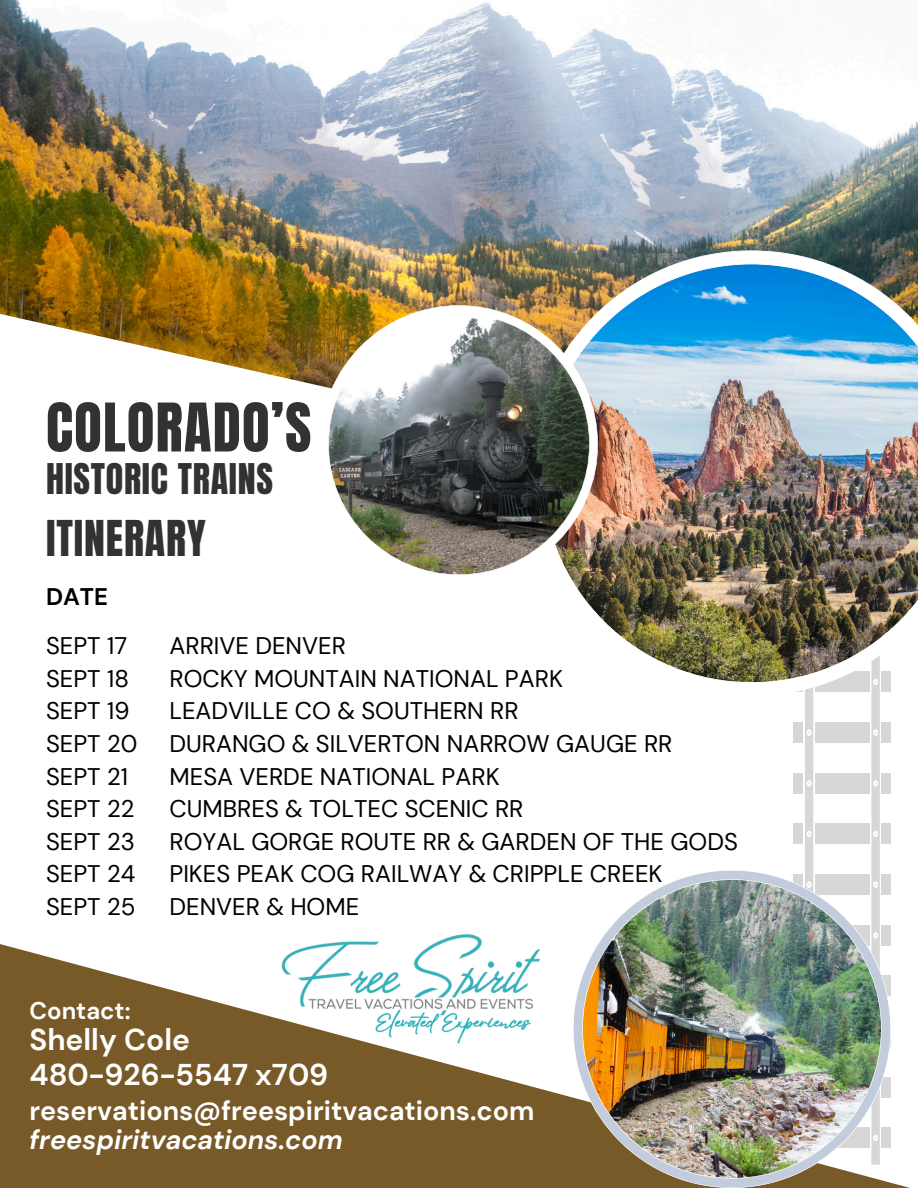
<style>
.page{position:relative;width:918px;height:1188px;background:#fff}
.page>*{position:absolute;margin:0;border:0;box-sizing:border-box;transform-origin:0 0}
.t1{font:57px "Anton";letter-spacing:.02em;color:#323232}
.t2{font:42px "Anton";letter-spacing:.02em;color:#323232}
.t3{font:36px "Anton";letter-spacing:.02em;color:#323232}
.t4{font:700 30px/34.8px "DM Sans";color:#fefefe}
.t5{font:700 27px "DM Sans";color:#fff}
.t6{font:italic 700 27px "DM Sans";color:#fff}
.t7{font:24px "DM Sans";color:#000}
.t8{font:700 24px "DM Sans";color:#fefefe}
.t9{font:700 24px "DM Sans";color:#000}
</style>
<div class="page">
<img style="left:0;top:0;width:918px;height:386px">
<div style="left:882px;top:722px;width:9px;height:21px;background:#d8d7d7"></div>
<div style="left:882px;top:773px;width:9px;height:21px;background:#d8d7d7"></div>
<div style="left:882px;top:824px;width:9px;height:20px;background:#d8d7d7"></div>
<svg style="left:871px;top:696px;width:9px;height:174px;background:#dcdbdb"></svg>
<div style="left:794px;top:722px;width:9px;height:21px;background:#d8d7d7"></div>
<div style="left:794px;top:773px;width:9px;height:21px;background:#d8d7d7"></div>
<div style="left:794px;top:824px;width:9px;height:20px;background:#d8d7d7"></div>
<svg style="left:805px;top:696px;width:8px;height:174px"></svg>
<div style="left:815px;top:824px;width:55px;height:20px;background:#d8d7d7"></div>
<div style="left:815px;top:722px;width:55px;height:21px;background:#d8d7d7"></div>
<div style="left:815px;top:773px;width:55px;height:21px;background:#d8d7d7"></div>
<img style="left:529px;top:250px;width:389px;height:446px">
<svg style="left:0;top:934px;width:910px;height:254px;fill:#785a29"></svg>
<img style="left:320px;top:305px;width:278px;height:278px">
<img style="left:573px;top:870px;width:318px;height:318px">
<p class="t1" style="left:46px;top:387px;width:267px">COLORADO’S</p>
<p class="t3" style="left:46px;top:453px;width:228px">HISTORIC TRAINS</p>
<h2 class="t2" style="left:46px;top:509px;width:161px">ITINERARY</h2>
<p class="t9" style="left:46px;top:581px;width:63px">DATE</p>
<p class="t7" style="left:46px;top:630px;width:83px">SEPT 17</p>
<h1 class="t7" style="left:46px;top:663px;width:84px">SEPT 18</h1>
<h5 class="t7" style="left:46px;top:696px;width:85px">SEPT 19</h5>
<p class="t7" style="left:46px;top:728px;width:93px">SEPT 20</p>
<p class="t7" style="left:46px;top:761px;width:84px">SEPT 21</p>
<p class="t7" style="left:46px;top:793px;width:90px">SEPT 22</p>
<p class="t7" style="left:46px;top:826px;width:90px">SEPT 23</p>
<p class="t7" style="left:46px;top:859px;width:91px">SEPT 24</p>
<p class="t7" style="left:46px;top:891px;width:91px">SEPT 25</p>
<p class="t7" style="left:170px;top:630px;width:178px">ARRIVE DENVER</p>
<p class="t7" style="left:170px;top:663px;width:395px">ROCKY MOUNTAIN NATIONAL PARK</p>
<p class="t7" style="left:170px;top:696px;width:351px">LEADVILLE CO &amp; SOUTHERN RR</p>
<p class="t7" style="left:170px;top:728px;width:504px">DURANGO &amp; SILVERTON NARROW GAUGE RR</p>
<p class="t7" style="left:170px;top:761px;width:332px">MESA VERDE NATIONAL PARK</p>
<p class="t7" style="left:170px;top:793px;width:356px">CUMBRES &amp; TOLTEC SCENIC RR</p>
<p class="t7" style="left:170px;top:826px;width:570px">ROYAL GORGE ROUTE RR &amp; GARDEN OF THE GODS</p>
<p class="t7" style="left:170px;top:859px;width:494px">PIKES PEAK COG RAILWAY &amp; CRIPPLE CREEK</p>
<p class="t7" style="left:170px;top:891px;width:191px">DENVER &amp; HOME</p>
<h3 class="t8" style="left:29px;top:995px;width:103px">Contact:</h3>
<h3 class="t4" style="left:29px;top:1023px;width:300px">Shelly Cole<br>480-926-5547 x709</h3>
<p class="t5" style="left:29px;top:1093px;width:506px">reservations@freespiritvacations.com</p>
<p class="t6" style="left:29px;top:1122px;width:315px">freespiritvacations.com</p>
</div>
